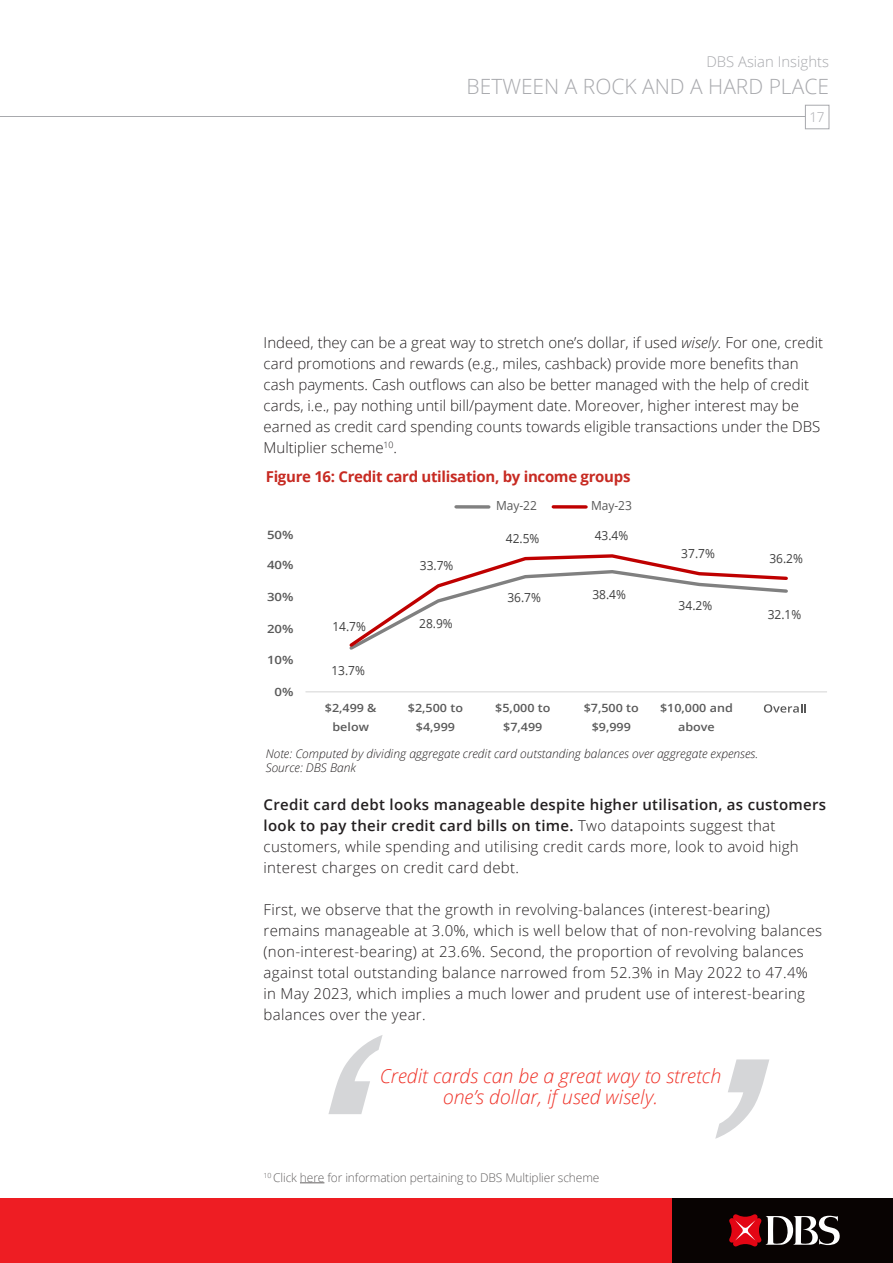
<style>
.page{position:relative;width:893px;height:1263px;background:#fff}
.page>*{position:absolute;margin:0;border:0;box-sizing:border-box;transform-origin:0 0}
.t1{font:300 21px "Open Sans";color:#a8a9ad}
.t2{font:italic 300 19.5px/21px "Open Sans";color:#ef342a;text-align:center}
.BODY2{font:300 15px/21px "Open Sans";letter-spacing:.02em;color:#231f20}
.BODY2-2{font:300 15px/21px "Open Sans";color:#231f20}
.t3{font:700 15px "Open Sans";letter-spacing:-.02em;color:#c72a22}
.t4{font:300 14.85px "Open Sans";color:#a8a9ad}
.t5{font:300 13.5px "Open Sans";color:#a8a9ad}
.t6{font:12.6px "Open Sans";color:#404040;scale:.95 1}
.t7{font:12.6px "Open Sans";color:#595959;scale:.95 1}
.Picture_note{font:italic 300 12px/14.4px "Open Sans";color:#231f20}
.T_CS_6_8pt{font:300 12px "Open Sans";letter-spacing:-.01em;color:#636161}
.t8{font:600 11.4px/18.3px "Open Sans";color:#595959;text-align:center;scale:1.1 1}
.t9{font:600 11.4px "Open Sans";color:#595959;scale:1.15 1}
.s1{font-style:italic}
.s2{font-weight:600}
</style>
<div class="page">
<svg style="left:300px;top:1182px;width:24px;height:1px"></svg>
<svg style="left:328px;top:1035px;width:55px;height:79px"></svg>
<svg style="left:715px;top:1059px;width:54px;height:80px"></svg>
<svg style="left:456px;top:505px;width:33px;height:4px"></svg>
<svg style="left:553px;top:505px;width:33px;height:4px"></svg>
<svg style="left:349px;top:554px;width:439px;height:96px"></svg>
<hr style="left:305px;top:691px;width:522px;height:1px;background:#d9d9d9">
<svg style="left:764px;top:704px;width:42px;height:9px"></svg>
<div style="left:0;top:1198px;width:893px;height:65px;background:#ee1d23"></div>
<div style="left:672px;top:1198px;width:221px;height:65px;background:#080302"></div>
<svg style="left:729px;top:1214px;width:111px;height:33px"></svg>
<hr style="left:0;top:117px;width:808px;height:1px;background:#a8a9ad">
<div style="left:805px;top:105px;width:24px;height:24px;background:#fff;border:1px solid #a8a9ad"></div>
<p class="t4" style="left:706px;top:52px;width:124px">DBS Asian Insights</p>
<p class="t1" style="left:467px;top:72px;width:364px">BETWEEN A ROCK AND A HARD PLACE</p>
<p class="t5" style="left:809px;top:108px;width:17px">17</p>
<p class="BODY2-2" style="left:264px;top:332px;width:561px">Indeed, they can be a great way to stretch one’s dollar, if used <span class="s1">wisely.</span> For one, credit card promotions and rewards (e.g., miles, cashback) provide more benefits than cash payments. Cash outflows can also be better managed with the help of credit cards, i.e., pay nothing until bill/payment date. Moreover, higher interest may be earned as credit card spending counts towards eligible transactions under the DBS Multiplier scheme<sup>10</sup>.</p>
<p class="t3" style="left:266px;top:466px;width:366px">Figure 16: Credit card utilisation, by income groups</p>
<p class="t9" style="left:267px;top:527px;width:25px">50%</p>
<p class="t9" style="left:267px;top:557px;width:25px">40%</p>
<p class="t9" style="left:267px;top:589px;width:25px">30%</p>
<p class="t9" style="left:267px;top:621px;width:25px">20%</p>
<p class="t9" style="left:267px;top:652px;width:25px">10%</p>
<p class="t9" style="left:275px;top:684px;width:18px">0%</p>
<p class="t7" style="left:496px;top:497px;width:45px">May-22</p>
<p class="t7" style="left:591px;top:497px;width:45px">May-23</p>
<p class="t6" style="left:332px;top:617px;width:37px">14.7%</p>
<p class="t6" style="left:331px;top:662px;width:37px">13.7%</p>
<p class="t6" style="left:420px;top:557px;width:37px">33.7%</p>
<p class="t6" style="left:419px;top:615px;width:37px">28.9%</p>
<p class="t6" style="left:506px;top:530px;width:37px">42.5%</p>
<p class="t6" style="left:595px;top:527px;width:37px">43.4%</p>
<p class="t6" style="left:507px;top:589px;width:37px">36.7%</p>
<p class="t6" style="left:592px;top:586px;width:37px">38.4%</p>
<p class="t6" style="left:681px;top:545px;width:37px">37.7%</p>
<p class="t6" style="left:679px;top:597px;width:37px">34.2%</p>
<p class="t8" style="left:325px;top:699px;width:49px">$2,499 &amp; below</p>
<p class="t8" style="left:408px;top:699px;width:52px">$2,500 to $4,999</p>
<p class="t8" style="left:495px;top:699px;width:52px">$5,000 to $7,499</p>
<p class="t8" style="left:584px;top:699px;width:52px">$7,500 to $9,999</p>
<p class="t8" style="left:660px;top:699px;width:68px">$10,000 and above</p>
<p class="Picture_note" style="left:266px;top:746px;width:494px">Note: Computed by dividing aggregate credit card outstanding balances over aggregate expenses.<br>Source: DBS Bank</p>
<p class="t6" style="left:769px;top:550px;width:37px">36.2%</p>
<p class="t6" style="left:768px;top:606px;width:37px">32.1%</p>
<p class="BODY2" style="left:264px;top:794px;width:564px"><span class="s2">Credit card debt looks manageable despite higher utilisation, as customers look to pay their credit card bills on time.</span> Two datapoints suggest that customers, while spending and utilising credit cards more, look to avoid high interest charges on credit card debt.</p>
<p class="BODY2" style="left:264px;top:899px;width:560px">First, we observe that the growth in revolving-balances (interest-bearing) remains manageable at 3.0%, which is well below that of non-revolving balances (non-interest-bearing) at 23.6%. Second, the proportion of revolving balances against total outstanding balance narrowed from 52.3% in May 2022 to 47.4% in May 2023, which implies a much lower and prudent use of interest-bearing balances over the year.</p>
<p class="t2" style="left:380px;top:1065px;width:343px">Credit cards can be a great way to stretch one’s dollar, if used wisely.</p>
<p class="T_CS_6_8pt" style="left:264px;top:1169px;width:337px"><sup>10</sup> Click here for information pertaining to DBS Multiplier scheme</p>
</div>
